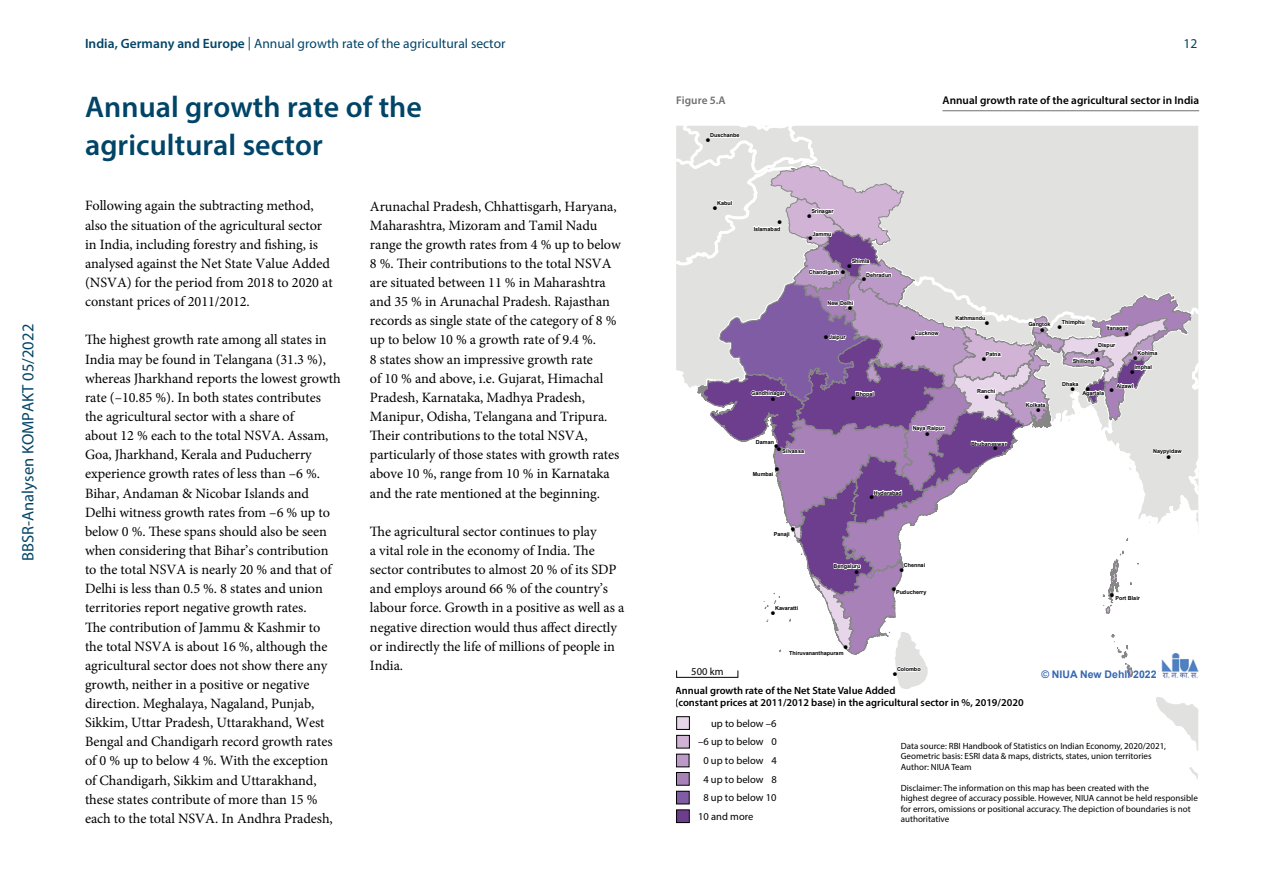
<style>
.page{position:relative;width:1263px;height:893px;background:#fff}
.page>*{position:absolute;margin:0;border:0;box-sizing:border-box;transform-origin:0 0}
.rubrikentitel_H1{font:600 30px/38.2px "Myriad Pro";letter-spacing:.005em;color:#004467}
.t1{font:16.5px "Myriad Pro";letter-spacing:.005em;color:#004467}
.fliesstext_P{font:14.25px/19.2px "Minion Pro";letter-spacing:-.005em;color:#000}
.t2{font:13.5px "Myriad Pro";letter-spacing:.005em;color:#004467}
.t3{font:600 11.25px "Myriad Pro";letter-spacing:.005em;color:#000}
.abbildung_zaehlung_p{font:600 11.25px "Myriad Pro";color:#706f6f}
.t4{font:600 10.5px/20px "Myriad Pro";color:#000}
.t5{font:10.5px "Myriad Pro";color:#000}
.t6{font:700 10.5px "Arial";color:#3667b0}
.t7{font:9px/10.5px "Myriad Pro";color:#000}
.t8{font:700 5.4px "Arial";color:#000}
.t9{font:5.4px/9.4px "ESRI Default Marker";color:#000;text-align:center}
.s1{font-weight:600}
.s2{font-family:"ESRI Default Marker";font-weight:400}
.s3{font-weight:400}
</style>
<div class="page">
<svg style="left:676px;top:126px;width:522px;height:697px"></svg>
<hr style="left:677px;top:677px;width:61px;height:1px;background:#000">
<hr style="left:942px;top:110px;width:257px;height:1px;background:#706f6f">
<p class="t1" style="left:18px;top:561px;width:239px;rotate:-90deg">BBSR-Analysen KOMPAKT 05/2022</p>
<p class="t2" style="left:85px;top:36px;width:422px"><span class="s1">India, Germany and Europe</span> | Annual growth rate of the agricultural sector</p>
<p class="t2" style="left:1183px;top:36px;width:15px">12</p>
<h1 class="rubrikentitel_H1" style="left:85px;top:87px;width:338px">Annual growth rate of the agricultural sector</h1>
<p class="fliesstext_P" style="left:85px;top:196px;width:249px">Following again the subtracting method, also the situation of the agricultural sector in India, including forestry and fishing, is analysed against the Net State Value Added (NSVA) for the period from 2018 to 2020 at constant prices of 2011/2012.</p>
<p class="fliesstext_P" style="left:85px;top:330px;width:257px">The highest growth rate among all states in India may be found in Telangana (31.3 %), whereas Jharkhand reports the lowest growth rate (–10.85 %). In both states contributes the agricultural sector with a share of<br>about 12 % each to the total NSVA. Assam, Goa, Jharkhand, Kerala and Puducherry experience growth rates of less than –6 %.<br>Bihar, Andaman &amp; Nicobar Islands and Delhi witness growth rates from –6 % up to below 0 %. These spans should also be seen when considering that Bihar’s contribution to the total NSVA is nearly 20 % and that of Delhi is less than 0.5 %. 8 states and union territories report negative growth rates.<br>The contribution of Jammu &amp; Kashmir to the total NSVA is about 16 %, although the agricultural sector does not show there any growth, neither in a positive or negative direction. Meghalaya, Nagaland, Punjab, Sikkim, Uttar Pradesh, Uttarakhand, West Bengal and Chandigarh record growth rates of 0 % up to below 4 %. With the exception of Chandigarh, Sikkim and Uttarakhand, these states contribute of more than 15 % each to the total NSVA. In Andhra Pradesh,</p>
<p class="fliesstext_P" style="left:370px;top:196px;width:252px">Arunachal Pradesh, Chhattisgarh, Haryana, Maharashtra, Mizoram and Tamil Nadu range the growth rates from 4 % up to below 8 %. Their contributions to the total NSVA are situated between 11 % in Maharashtra and 35 % in Arunachal Pradesh. Rajasthan records as single state of the category of 8 % up to below 10 % a growth rate of 9.4 %.<br>8 states show an impressive growth rate<br>of 10 % and above, i.e. Gujarat, Himachal Pradesh, Karnataka, Madhya Pradesh, Manipur, Odisha, Telangana and Tripura.<br>Their contributions to the total NSVA, particularly of those states with growth rates above 10 %, range from 10 % in Karnataka and the rate mentioned at the beginning.</p>
<p class="fliesstext_P" style="left:370px;top:522px;width:256px">The agricultural sector continues to play<br>a vital role in the economy of India. The sector contributes to almost 20 % of its SDP and employs around 66 % of the country’s labour force. Growth in a positive as well as a negative direction would thus affect directly or indirectly the life of millions of people in India.</p>
<p class="abbildung_zaehlung_p" style="left:676px;top:93px;width:51px">Figure 5.A</p>
<p class="t3" style="left:942px;top:93px;width:258px">Annual growth rate of the agricultural sector in India</p>
<p class="t8" style="left:710px;top:132px;width:31px">Duschanbe</p>
<p class="t9" style="left:706px;top:135px;width:5px">!</p>
<p class="t8" style="left:717px;top:199px;width:17px">Kabul</p>
<p class="t9" style="left:713px;top:203px;width:5px">!</p>
<p class="t9" style="left:778px;top:218px;width:5px">!</p>
<p class="t8" style="left:754px;top:225px;width:28px">Islamabad</p>
<p class="t8" style="left:811px;top:207px;width:24px">Srinagar</p>
<p class="t9" style="left:808px;top:211px;width:5px">!</p>
<p class="t9" style="left:808px;top:234px;width:5px">!</p>
<p class="t8" style="left:812px;top:230px;width:21px">Jammu</p>
<p class="t8" style="left:852px;top:258px;width:19px">Shimla</p>
<p class="t9" style="left:848px;top:261px;width:5px">!</p>
<p class="t8" style="left:809px;top:268px;width:37px">Chandigarh <span class="s2">!</span></p>
<p class="t8" style="left:827px;top:300px;width:27px">New Delhi</p>
<p class="t9" style="left:848px;top:303px;width:5px">!</p>
<p class="t8" style="left:866px;top:271px;width:27px">Dehradun</p>
<p class="t9" style="left:862px;top:274px;width:5px">!</p>
<p class="t8" style="left:915px;top:329px;width:25px">Lucknow</p>
<p class="t9" style="left:824px;top:332px;width:5px">!</p>
<p class="t9" style="left:911px;top:333px;width:5px">!</p>
<p class="t8" style="left:829px;top:334px;width:18px">Jaipur</p>
<p class="t8" style="left:955px;top:315px;width:31px">Kathmandu</p>
<p class="t9" style="left:985px;top:318px;width:5px">!</p>
<p class="t9" style="left:982px;top:354px;width:5px">!</p>
<p class="t8" style="left:986px;top:350px;width:16px">Patna</p>
<p class="t8" style="left:751px;top:390px;width:35px">Gandhinagar</p>
<p class="t8" style="left:856px;top:390px;width:20px">Bhopal</p>
<p class="t9" style="left:771px;top:394px;width:5px">!</p>
<p class="t9" style="left:851px;top:394px;width:5px">!</p>
<p class="t8" style="left:977px;top:388px;width:20px">Ranchi</p>
<p class="t9" style="left:985px;top:392px;width:5px">!</p>
<p class="t8" style="left:913px;top:424px;width:33px">Naya Raipur</p>
<p class="t9" style="left:925px;top:429px;width:5px">!</p>
<p class="t8" style="left:756px;top:439px;width:20px">Daman</p>
<p class="t8" style="left:971px;top:440px;width:37px">Bhubaneswar</p>
<p class="t9" style="left:774px;top:443px;width:8px">!!</p>
<p class="t9" style="left:994px;top:444px;width:5px">!</p>
<p class="t9" style="left:775px;top:464px;width:5px">!</p>
<p class="t9" style="left:870px;top:493px;width:5px">!</p>
<p class="t9" style="left:791px;top:525px;width:5px">!</p>
<p class="t9" style="left:855px;top:567px;width:5px">!</p>
<p class="t8" style="left:782px;top:448px;width:23px">Silvassa</p>
<p class="t8" style="left:753px;top:470px;width:22px">Mumbai</p>
<p class="t8" style="left:874px;top:489px;width:30px">Hyderabad</p>
<p class="t8" style="left:774px;top:530px;width:17px">Panaji</p>
<p class="t8" style="left:904px;top:562px;width:23px">Chennai</p>
<p class="t8" style="left:833px;top:562px;width:28px">Bengaluru</p>
<p class="t9" style="left:900px;top:565px;width:5px">!</p>
<p class="t8" style="left:775px;top:604px;width:25px">Kavaratti</p>
<p class="t9" style="left:771px;top:608px;width:5px">!</p>
<p class="t9" style="left:844px;top:642px;width:5px">!</p>
<p class="t8" style="left:789px;top:649px;width:56px">Thiruvananthapuram</p>
<p class="t9" style="left:892px;top:584px;width:5px">!</p>
<p class="t8" style="left:896px;top:588px;width:32px">Puducherry</p>
<p class="t8" style="left:1028px;top:321px;width:24px">Gangtok</p>
<p class="t8" style="left:1062px;top:319px;width:25px">Thimphu</p>
<p class="t9" style="left:1058px;top:323px;width:5px">!</p>
<p class="t9" style="left:1040px;top:325px;width:5px">!</p>
<p class="t8" style="left:1106px;top:324px;width:23px">Itanagar</p>
<p class="t9" style="left:1125px;top:329px;width:5px">!</p>
<p class="t8" style="left:1098px;top:341px;width:19px">Dispur</p>
<p class="t9" style="left:1094px;top:345px;width:7px">! !</p>
<p class="t8" style="left:1073px;top:357px;width:23px">Shillong</p>
<p class="t8" style="left:1137px;top:349px;width:21px">Kohima</p>
<p class="t9" style="left:1133px;top:353px;width:5px">!</p>
<p class="t9" style="left:1130px;top:367px;width:5px">!</p>
<p class="t8" style="left:1134px;top:364px;width:19px">Imphal</p>
<p class="t8" style="left:1026px;top:401px;width:21px">Kolkata</p>
<p class="t9" style="left:1036px;top:405px;width:5px">!</p>
<p class="t8" style="left:1062px;top:380px;width:18px">Dhaka</p>
<p class="t8" style="left:1116px;top:382px;width:18px">Aizawl</p>
<p class="t9" style="left:1071px;top:384px;width:5px">!</p>
<p class="t9" style="left:1086px;top:384px;width:5px">!</p>
<p class="t9" style="left:1110px;top:386px;width:5px">!</p>
<p class="t8" style="left:1082px;top:389px;width:23px">Agartala</p>
<p class="t8" style="left:1153px;top:448px;width:30px">Naypyidaw</p>
<p class="t9" style="left:1167px;top:453px;width:5px">!</p>
<p class="t9" style="left:1110px;top:590px;width:5px">!</p>
<p class="t8" style="left:1115px;top:594px;width:26px">Port Blair</p>
<p class="t4" style="left:675px;top:661px;width:222px;text-indent:16px"><span class="s3">500 km<br></span>Annual growth rate of the Net State Value Added</p>
<p class="t4" style="left:711px;top:692px;width:314px;line-height:20.4px;text-indent:-36px">(constant prices at 2011/2012 base) in the agricultural sector in %, 2019/2020 <span class="s3">up to below –6</span></p>
<p class="t5" style="left:698px;top:735px;width:80px">–6 up to below 0</p>
<p class="t5" style="left:703px;top:754px;width:75px">0 up to below 4</p>
<p class="t5" style="left:703px;top:773px;width:75px">4 up to below 8</p>
<p class="t5" style="left:703px;top:791px;width:75px">8 up to below 10</p>
<p class="t5" style="left:698px;top:810px;width:57px">10 and more</p>
<p class="t8" style="left:897px;top:666px;width:25px">Colombo</p>
<p class="t6" style="left:1041px;top:667px;width:117px">© NIUA New Dehli 2022</p>
<p class="t9" style="left:893px;top:669px;width:5px">!</p>
<p class="t7" style="left:901px;top:740px;width:267px">Data source: RBI Handbook of Statistics on Indian Economy, 2020/2021,<br>Geometric basis: ESRI data &amp; maps, districts, states, union territories<br>Author: NIUA Team</p>
<p class="t7" style="left:901px;top:782px;width:299px">Disclaimer: The information on this map has been created with the<br>highest degree of accuracy possible. However, NIUA cannot be held responsible for errors, omissions or positional accuracy. The depiction of boundaries is not authoritative</p>
</div>
